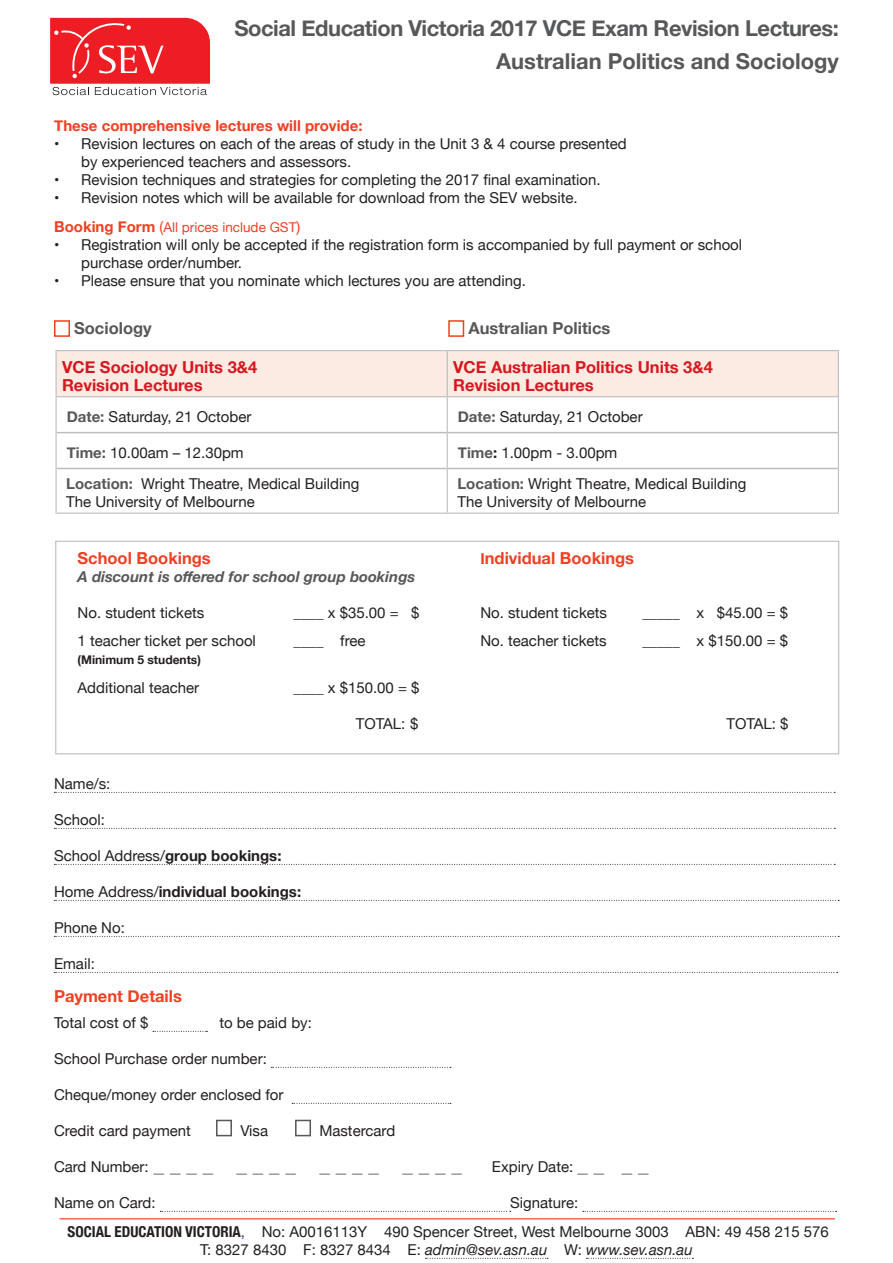
<style>
.page{position:relative;width:893px;height:1263px;background:#fff}
.page>*{position:absolute;margin:0;border:0;box-sizing:border-box;transform-origin:0 0}
.normal_text{font:700 21.9px "Helvetica Neue";letter-spacing:-.02em;color:#57585a}
.normal_text-2{font:700 21.9px "Helvetica Neue";color:#57585a}
.normal_text-3{font:21px "Helvetica Neue";color:#6c6d70}
.normal_text-4{font:700 16.5px/18px "Helvetica Neue";color:#d7171f}
.normal_text-5{font:700 16.5px "Helvetica Neue";color:#ef4022}
.normal_text-6{font:700 16.5px "Helvetica Neue";color:#57585a}
.normal_text-7{font:15px/18px "Helvetica Neue";color:#231f20}
.rego_details{font:15px "Helvetica Neue";color:#231f20}
.normal_text-8{font:italic 700 15px "Helvetica Neue";color:#57585a}
.normal_text-9{font:700 15px "Helvetica Neue";color:#ef4022}
.program_text{font:700 15px "Helvetica Neue";color:#231f20}
.program_text-2{font:15px "Helvetica Neue";color:#231f20}
.normal_text-10{font:13.5px "Helvetica Neue";color:#ef4022}
.normal_text-11{font:700 12px "Helvetica Neue";color:#231f20}
.s1{font-weight:700;font-size:15px}
.s2{font-size:15px}
.s3{font-weight:700;color:#57585a}
.s4{font-weight:700}
.s5{font-weight:400}
.s6{font-size:15px;color:#231f20}
.s7{font-size:21px;color:#6c6d70}
.s8{font-weight:700;font-stretch:condensed}
.s9{color:#253f8e}
.s10{font-style:italic}
</style>
<div class="page">
<svg style="left:54px;top:792px;width:781px;height:1px"></svg>
<svg style="left:54px;top:828px;width:781px;height:1px"></svg>
<svg style="left:54px;top:864px;width:781px;height:1px"></svg>
<svg style="left:54px;top:900px;width:785px;height:1px"></svg>
<svg style="left:54px;top:936px;width:785px;height:1px"></svg>
<svg style="left:54px;top:972px;width:784px;height:1px"></svg>
<svg style="left:425px;top:1258px;width:123px;height:1px"></svg>
<svg style="left:586px;top:1258px;width:107px;height:1px"></svg>
<svg style="left:50px;top:18px;width:160px;height:77px"></svg>
<div style="left:57px;top:351px;width:781px;height:45px;background:#fbebe3"></div>
<hr style="left:56px;top:397px;width:1px;height:36px;background:#bcbdc0">
<hr style="left:447px;top:397px;width:1px;height:35px;background:#bcbdc0">
<hr style="left:838px;top:397px;width:1px;height:36px;background:#bcbdc0">
<hr style="left:56px;top:433px;width:1px;height:35px;background:#bcbdc0">
<hr style="left:447px;top:433px;width:1px;height:35px;background:#bcbdc0">
<hr style="left:838px;top:433px;width:1px;height:35px;background:#bcbdc0">
<hr style="left:56px;top:468px;width:1px;height:45px;background:#bcbdc0">
<hr style="left:447px;top:469px;width:1px;height:44px;background:#bcbdc0">
<hr style="left:838px;top:468px;width:1px;height:45px;background:#bcbdc0">
<hr style="left:56px;top:513px;width:391px;height:1px;background:#bcbdc0">
<hr style="left:447px;top:513px;width:392px;height:1px;background:#bcbdc0">
<hr style="left:57px;top:432px;width:390px;height:1px;background:#bcbdc0">
<hr style="left:447px;top:432px;width:391px;height:1px;background:#bcbdc0">
<hr style="left:57px;top:468px;width:390px;height:1px;background:#bcbdc0">
<hr style="left:447px;top:468px;width:391px;height:1px;background:#bcbdc0">
<hr style="left:56px;top:350px;width:391px;height:1px;background:#bcbdc0">
<hr style="left:56px;top:351px;width:1px;height:45px;background:#bcbdc0">
<hr style="left:447px;top:350px;width:392px;height:1px;background:#bcbdc0">
<hr style="left:447px;top:351px;width:1px;height:45px;background:#bcbdc0">
<hr style="left:838px;top:351px;width:1px;height:45px;background:#bcbdc0">
<hr style="left:56px;top:396px;width:391px;height:1px;background:#bcbdc0">
<hr style="left:447px;top:396px;width:392px;height:1px;background:#bcbdc0">
<div style="left:54px;top:320px;width:16px;height:17px;background:#fff;border:2px solid #ef4022"></div>
<div style="left:448px;top:320px;width:16px;height:17px;background:#fff;border:2px solid #ef4022"></div>
<div style="left:55px;top:541px;width:784px;height:213px;border:1px solid #bcbdc0"></div>
<svg style="left:153px;top:1031px;width:54px;height:1px"></svg>
<svg style="left:271px;top:1067px;width:180px;height:1px"></svg>
<svg style="left:292px;top:1103px;width:159px;height:1px"></svg>
<svg style="left:160px;top:1211px;width:351px;height:1px"></svg>
<svg style="left:583px;top:1211px;width:254px;height:1px"></svg>
<div style="left:216px;top:1120px;width:16px;height:16px;background:#fff;border:2px solid #57585a"></div>
<div style="left:295px;top:1120px;width:16px;height:16px;background:#fff;border:2px solid #57585a"></div>
<hr style="left:60px;top:1218px;width:775px;height:1px;background:#ef4022">
<p class="normal_text" style="left:234px;top:11px;width:606px">Social Education Victoria 2017 VCE Exam Revision Lectures:</p>
<p class="normal_text-2" style="left:496px;top:44px;width:344px">Australian Politics and Sociology</p>
<p class="normal_text-9" style="left:54px;top:114px;width:310px">These comprehensive lectures will provide:</p>
<p class="normal_text-7" style="left:81px;top:136px;width:547px;text-indent:-27px">• Revision lectures on each of the areas of study in the Unit 3 &amp; 4 course presented by experienced teachers and assessors.</p>
<p class="normal_text-7" style="left:54px;top:172px;width:548px">• Revision techniques and strategies for completing the 2017 final examination.</p>
<p class="normal_text-7" style="left:54px;top:190px;width:525px">• Revision notes which will be available for download from the SEV website.</p>
<p class="normal_text-10" style="left:54px;top:217px;width:248px"><span class="s1">Booking Form</span> <span class="s2">(</span>All prices include GST<span class="s2">)</span></p>
<p class="normal_text-7" style="left:81px;top:236px;width:662px;text-indent:-27px">• Registration will only be accepted if the registration form is accompanied by full payment or school purchase order/number.</p>
<p class="normal_text-7" style="left:54px;top:272px;width:473px">• Please ensure that you nominate which lectures you are attending.</p>
<p class="normal_text-6" style="left:74px;top:315px;width:79px">Sociology</p>
<p class="normal_text-6" style="left:468px;top:315px;width:143px">Australian Politics</p>
<p class="normal_text-4" style="left:62px;top:358px;width:197px">VCE Sociology Units 3&amp;4</p>
<p class="normal_text-4" style="left:62px;top:376px;width:142px">Revision Lectures</p>
<p class="normal_text-4" style="left:453px;top:358px;width:261px">VCE Australian Politics Units 3&amp;4<br>Revision Lectures</p>
<p class="normal_text-7" style="left:67px;top:408px;width:186px"><span class="s3">Date:</span> Saturday, 21 October</p>
<p class="normal_text-7" style="left:458px;top:408px;width:186px"><span class="s3">Date:</span> Saturday, 21 October</p>
<p class="normal_text-7" style="left:67px;top:444px;width:179px"><span class="s3">Time:</span> 10.00am – 12.30pm</p>
<p class="normal_text-7" style="left:458px;top:444px;width:161px"><span class="s3">Time</span><span class="s4">:</span> 1.00pm - 3.00pm</p>
<p class="normal_text-7" style="left:66px;top:476px;width:295px"><span class="s3">Location:</span> Wright Theatre, Medical Building</p>
<p class="normal_text-7" style="left:66px;top:494px;width:190px">The University of Melbourne</p>
<p class="normal_text-7" style="left:457px;top:476px;width:290px"><span class="s3">Location:</span> Wright Theatre, Medical Building</p>
<p class="normal_text-7" style="left:457px;top:494px;width:190px">The University of Melbourne</p>
<p class="normal_text-5" style="left:78px;top:545px;width:135px">School Bookings</p>
<p class="normal_text-8" style="left:78px;top:565px;width:339px">A discount is offered for school group bookings</p>
<p class="normal_text-7" style="left:78px;top:604px;width:128px">No. student tickets</p>
<p class="normal_text-7" style="left:294px;top:604px;width:127px">____ x $35.00 = $</p>
<p class="normal_text-7" style="left:78px;top:633px;width:180px">1 teacher ticket per school</p>
<p class="normal_text-7" style="left:294px;top:633px;width:73px">____ free</p>
<p class="normal_text-11" style="left:78px;top:651px;width:125px">(Minimum 5 students)</p>
<p class="normal_text-7" style="left:78px;top:679px;width:123px">Additional teacher</p>
<p class="normal_text-7" style="left:294px;top:679px;width:127px">____ x $150.00 = $</p>
<p class="normal_text-7" style="left:356px;top:715px;width:64px">TOTAL: $</p>
<p class="rego_details" style="left:54px;top:773px;width:58px">Name/s:</p>
<p class="rego_details" style="left:54px;top:809px;width:52px">School:</p>
<p class="rego_details" style="left:54px;top:845px;width:229px">School Address/<span class="s4">group bookings:</span></p>
<p class="program_text" style="left:54px;top:880px;width:249px"><span class="s5">Home Address/</span>individual bookings:</p>
<p class="program_text-2" style="left:54px;top:917px;width:72px">Phone No:</p>
<p class="rego_details" style="left:54px;top:953px;width:42px">Email:</p>
<p class="normal_text-5" style="left:54px;top:983px;width:129px">Payment Details</p>
<p class="normal_text-5" style="left:480px;top:545px;width:155px"><span class="s2">I</span>ndividual Bookings</p>
<p class="normal_text-7" style="left:480px;top:604px;width:128px">No. student tickets</p>
<p class="normal_text-7" style="left:642px;top:604px;width:147px">_____ x $45.00 = $</p>
<p class="normal_text-7" style="left:480px;top:633px;width:128px">No. teacher tickets</p>
<p class="normal_text-7" style="left:642px;top:633px;width:147px">_____ x $150.00 = $</p>
<p class="normal_text-7" style="left:726px;top:715px;width:63px">TOTAL: $</p>
<p class="normal_text-7" style="left:54px;top:1015px;width:96px">Total cost of $</p>
<p class="normal_text-7" style="left:219px;top:1015px;width:94px">to be paid by:</p>
<p class="normal_text-7" style="left:54px;top:1051px;width:214px">School Purchase order number:</p>
<p class="normal_text-7" style="left:54px;top:1087px;width:231px">Cheque/money order enclosed for</p>
<p class="normal_text-7" style="left:54px;top:1123px;width:138px">Credit card payment</p>
<p class="normal_text-7" style="left:240px;top:1123px;width:29px">Visa</p>
<p class="normal_text-7" style="left:319px;top:1123px;width:77px">Mastercard</p>
<p class="normal_text-3" style="left:54px;top:1150px;width:409px"><span class="s6">CardNumber:</span>____ ____ ____ ____</p>
<p class="normal_text-7" style="left:492px;top:1159px;width:158px">Expiry Date: <span class="s7">_ _ _ _</span></p>
<p class="normal_text-7" style="left:54px;top:1195px;width:103px">Name on Card:</p>
<p class="normal_text-7" style="left:510px;top:1195px;width:70px">Signature:</p>
<p class="normal_text-7" style="left:68px;top:1224px;width:763px;text-align:center"><span class="s8">SOCIAL EDUCATION VICTORIA</span><span class="s9">,</span> No: A0016113Y 490 Spencer Street, West Melbourne 3003 ABN: 49 458 215 576<br>T: 8327 8430 F: 8327 8434 E: <span class="s10">admin@sev.asn.au</span> W: <span class="s10">www.sev.asn.au</span></p>
</div>
